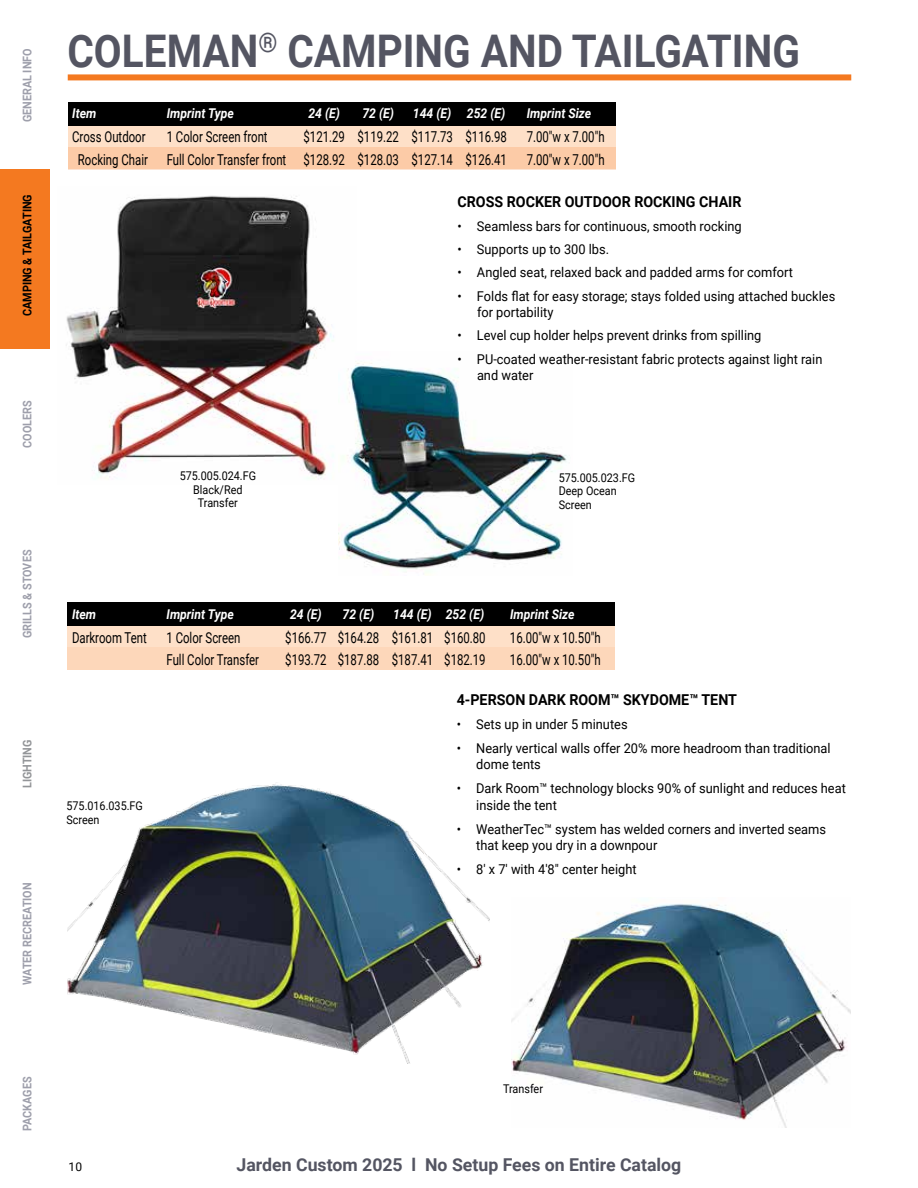
<style>
.page{position:relative;width:918px;height:1188px;background:#fff}
.page>*{position:absolute;margin:0;border:0;box-sizing:border-box;transform-origin:0 0}
.t1{font:700 45px "Roboto";color:#545562;scale:.9 1}
.t2{font:700 17.7px "Roboto";color:#545562}
.t3{font:15px "Roboto";color:#000;scale:.76 1}
.t4{font:700 15px "Roboto";color:#000;scale:.95 1}
.t5{font:13.5px/16.5px "Roboto";color:#000;scale:.95 1}
.t6{font:italic 700 13.5px "Roboto";color:#fff;scale:.9 1}
.t7{font:12px/13.5px "Roboto";color:#000;scale:.9 1}
.t8{font:700 12px "Roboto";color:#9e9fab;scale:.9 1}
.t9{font:700 12px "Roboto";color:#000;scale:.9 1}
.t10{font:700 12px "Roboto";color:#939598;scale:.9 1}
.t11{font:12px "Roboto";color:#000}
</style>
<div class="page">
<img style="left:512px;top:904px;width:338px;height:223px">
<div style="left:68px;top:74px;width:783px;height:6px;background:#f47920"></div>
<div style="left:0;top:170px;width:50px;height:179px;background:#f47920"></div>
<img style="left:66px;top:195px;width:268px;height:284px">
<img style="left:338px;top:362px;width:229px;height:213px">
<div style="left:68px;top:126px;width:547px;height:43px;background:#fee0c8"></div>
<div style="left:68px;top:102px;width:547px;height:24px;background:#000"></div>
<div style="left:68px;top:626px;width:547px;height:44px;background:#fee0c8"></div>
<div style="left:68px;top:647px;width:547px;height:23px;background:#fdd7ba"></div>
<div style="left:68px;top:602px;width:547px;height:24px;background:#000"></div>
<img style="left:68px;top:782px;width:422px;height:281px">
<div style="left:68px;top:147px;width:547px;height:22px;background:#fccba7"></div>
<p class="t8" style="left:19px;top:122px;width:84px;rotate:-90deg">GENERAL INFO</p>
<p class="t9" style="left:19px;top:316px;width:137px;rotate:-90deg">CAMPING &amp; TAILGATING</p>
<p class="t8" style="left:19px;top:448px;width:54px;rotate:-90deg">COOLERS</p>
<p class="t8" style="left:19px;top:638px;width:100px;rotate:-90deg">GRILLS &amp; STOVES</p>
<p class="t10" style="left:19px;top:788px;width:56px;rotate:-90deg">LIGHTING</p>
<p class="t8" style="left:19px;top:985px;width:116px;rotate:-90deg">WATER RECREATION</p>
<h1 class="t1" style="left:68px;top:20px;width:815px">COLEMAN<sup>®</sup> CAMPING AND TAILGATING</h1>
<p class="t6" style="left:72px;top:104px;width:28px">Item</p>
<p class="t6" style="left:167px;top:104px;width:76px">Imprint Type</p>
<p class="t6" style="left:308px;top:104px;width:37px">24 (E)</p>
<p class="t6" style="left:362px;top:104px;width:37px">72 (E)</p>
<p class="t6" style="left:413px;top:104px;width:104px">144 (E) 252 (E)</p>
<p class="t6" style="left:527px;top:104px;width:73px">Imprint Size</p>
<p class="t3" style="left:72px;top:126px;width:98px">Cross Outdoor</p>
<p class="t3" style="left:167px;top:126px;width:134px">1 Color Screen front</p>
<p class="t3" style="left:304px;top:126px;width:269px">$121.29 $119.22 $117.73 $116.98</p>
<p class="t3" style="left:527px;top:126px;width:104px">7.00"w x 7.00"h</p>
<p class="t3" style="left:78px;top:149px;width:94px">Rocking Chair</p>
<p class="t3" style="left:167px;top:149px;width:449px">Full Color Transfer front $128.92 $128.03 $127.14 $126.41</p>
<p class="t3" style="left:527px;top:149px;width:104px">7.00"w x 7.00"h</p>
<p class="t7" style="left:180px;top:469px;width:86px;text-align:center">575.005.024.FG<br>Black/Red<br>Transfer</p>
<p class="t4" style="left:458px;top:191px;width:300px">CROSS ROCKER OUTDOOR ROCKING CHAIR</p>
<p class="t5" style="left:458px;top:217px;width:301px">• Seamless bars for continuous, smooth rocking</p>
<p class="t5" style="left:458px;top:241px;width:161px">• Supports up to 300 lbs.</p>
<p class="t5" style="left:458px;top:264px;width:355px">• Angled seat, relaxed back and padded arms for comfort</p>
<p class="t5" style="left:477px;top:287px;width:379px;text-indent:-20px">• Folds flat for easy storage; stays folded using attached buckles for portability</p>
<p class="t5" style="left:457px;top:327px;width:321px">• Level cup holder helps prevent drinks from spilling</p>
<p class="t5" style="left:477px;top:350px;width:365px;text-indent:-20px">• PU-coated weather-resistant fabric protects against light rain and water</p>
<p class="t7" style="left:559px;top:470px;width:86px">575.005.023.FG<br>Deep Ocean<br>Screen</p>
<p class="t6" style="left:72px;top:604px;width:28px">Item</p>
<p class="t6" style="left:167px;top:604px;width:76px">Imprint Type</p>
<p class="t6" style="left:290px;top:604px;width:37px">24 (E)</p>
<p class="t6" style="left:343px;top:604px;width:37px">72 (E)</p>
<p class="t6" style="left:393px;top:604px;width:103px">144 (E) 252 (E)</p>
<p class="t6" style="left:510px;top:604px;width:73px">Imprint Size</p>
<p class="t3" style="left:72px;top:627px;width:100px">Darkroom Tent</p>
<p class="t3" style="left:166px;top:627px;width:99px">1 Color Screen</p>
<p class="t3" style="left:285px;top:627px;width:265px">$166.77 $164.28 $161.81 $160.80</p>
<p class="t3" style="left:510px;top:627px;width:121px">16.00"w x 10.50"h</p>
<p class="t3" style="left:166px;top:649px;width:123px">Full Color Transfer</p>
<p class="t3" style="left:285px;top:649px;width:265px">$193.72 $187.88 $187.41 $182.19</p>
<p class="t3" style="left:510px;top:649px;width:121px">16.00"w x 10.50"h</p>
<p class="t4" style="left:457px;top:689px;width:297px">4-PERSON DARK ROOM™ SKYDOME™ TENT</p>
<p class="t5" style="left:457px;top:715px;width:181px">• Sets up in under 5 minutes</p>
<p class="t5" style="left:476px;top:739px;width:375px;text-indent:-20px">• Nearly vertical walls offer 20% more headroom than traditional dome tents</p>
<p class="t5" style="left:476px;top:780px;width:391px;text-indent:-20px">• Dark Room™ technology blocks 90% of sunlight and reduces heat inside the tent</p>
<p class="t5" style="left:476px;top:820px;width:370px;text-indent:-20px">• WeatherTec™ system has welded corners and inverted seams that keep you dry in a downpour</p>
<p class="t5" style="left:457px;top:861px;width:191px">• 8′ x 7′ with 4′8" center height</p>
<p class="t7" style="left:66px;top:799px;width:86px">575.016.035.FG<br>Screen</p>
<p class="t8" style="left:19px;top:1131px;width:62px;rotate:-90deg">PACKAGES</p>
<p class="t11" style="left:69px;top:1158px;width:15px">10</p>
<p class="t7" style="left:503px;top:1081px;width:46px">Transfer</p>
<h2 class="t2" style="left:237px;top:1152px;width:446px">Jarden Custom 2025 l No Setup Fees on Entire Catalog</h2>
</div>
